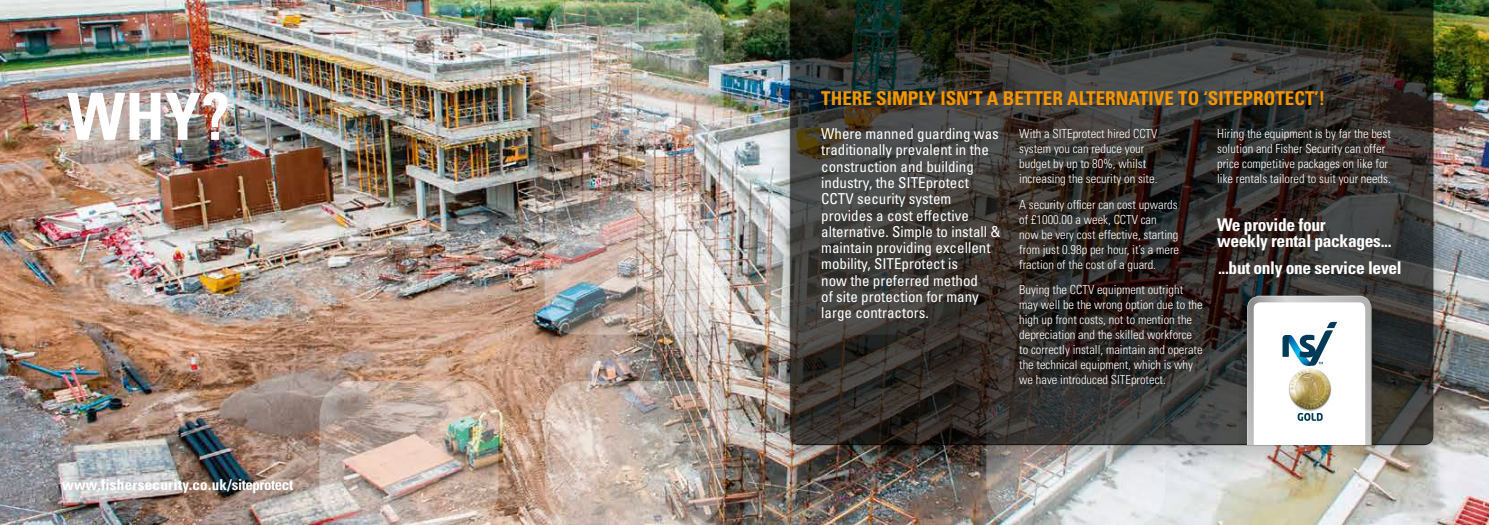
<style>
.page{position:relative;width:1489px;height:525px;background:#fff}
.page>*{position:absolute;margin:0;border:0;box-sizing:border-box;transform-origin:0 0}
.t1{font:700 condensed 65px "Univers";color:#fff}
.t2{font:700 condensed 19px "Univers";color:#f49600}
.t3{font:700 condensed 17.5px/16.2px "Univers";letter-spacing:-.02em;color:#fff}
.t4{font:condensed 15px/16.2px "Univers";color:#fff}
.t5{font:700 condensed 15px "Univers";letter-spacing:.02em;color:#fff}
.t6{font:300 condensed 12.5px/15px "Univers";color:#fff}
</style>
<div class="page">
<img style="left:0;top:0;width:1488px;height:524px">
<img style="left:544px;top:0;width:179px;height:144px">
<img style="left:319px;top:381px;width:179px;height:143px">
<svg style="left:544px;top:381px;width:179px;height:143px;background:#c2b2a7"></svg>
<svg style="left:765px;top:191px;width:4px;height:143px"></svg>
<img style="left:544px;top:191px;width:179px;height:143px">
<svg style="left:986px;top:473px;width:179px;height:51px;background:#cbcdcd"></svg>
<div style="left:769px;top:0;width:684px;height:473px;background:#000;opacity:.2"></div>
<div style="left:788px;top:0;width:645px;height:445px;background:#000;opacity:.75"></div>
<div style="left:1239px;top:289px;width:142px;height:155px;background:#000;opacity:.2"></div>
<svg style="left:1245px;top:293px;width:127px;height:151px"></svg>
<img style="left:1277px;top:364px;width:65px;height:50px">
<img style="left:1289px;top:368px;width:41px;height:41px;border-radius:21px">
<h1 class="t1" style="left:67px;top:77px;width:164px">WHY?</h1>
<p class="t5" style="left:62px;top:475px;width:233px">www.fishersecurity.co.uk/siteprotect</p>
<h2 class="t2" style="left:821px;top:87px;width:505px">THERE SIMPLY ISN’T A BETTER ALTERNATIVE TO ‘SITEPROTECT’!</h2>
<p class="t4" style="left:821px;top:125px;width:181px">Where manned guarding was traditionally prevalent in the construction and building industry, the SITEprotect<br>CCTV security system provides a cost effective alternative. Simple to install &amp; maintain providing excellent mobility, SITEprotect is<br>now the preferred method<br>of site protection for many large contractors.</p>
<p class="t6" style="left:1019px;top:126px;width:140px">With a SITEprotect hired CCTV system you can reduce your budget by up to 80%, whilst increasing the security on site.</p>
<p class="t6" style="left:1217px;top:126px;width:175px">Hiring the equipment is by far the best solution and Fisher Security can offer price competitive packages on like for like rentals tailored to suit your needs.</p>
<h3 class="t3" style="left:1217px;top:216px;width:176px">We provide four<br>weekly rental packages...</h3>
<h3 class="t3" style="left:1217px;top:259px;width:185px">...but only one service level</h3>
<p class="t6" style="left:1019px;top:197px;width:161px">A security officer can cost upwards of £1000.00 a week, CCTV can now be very cost effective, starting from just 0.98p per hour, it’s a mere fraction of the cost of a guard.</p>
<p class="t6" style="left:1019px;top:282px;width:185px">Buying the CCTV equipment outright may well be the wrong option due to the high up front costs, not to mention the depreciation and the skilled workforce to correctly install, maintain and operate the technical equipment, which is why we have introduced SITEprotect.</p>
</div>
